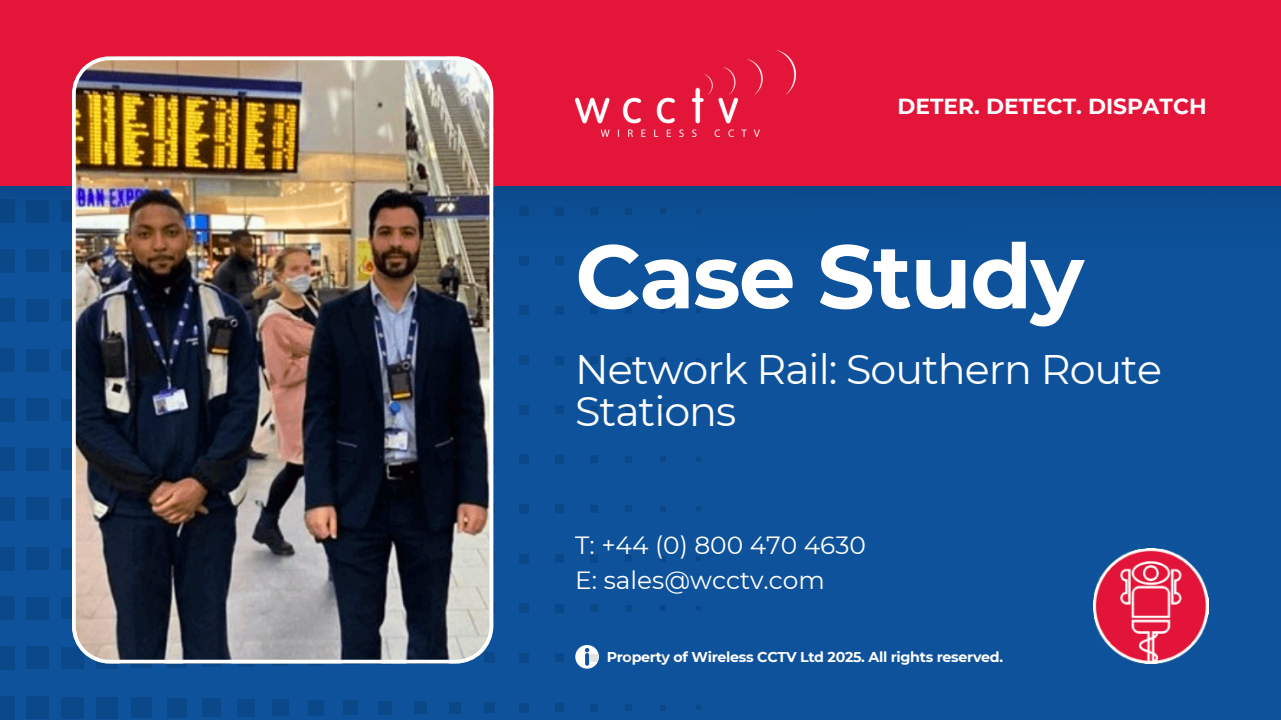
<style>
.page{position:relative;width:1281px;height:720px;background:#fff}
.page>*{position:absolute;margin:0;border:0;box-sizing:border-box;transform-origin:0 0}
.t1{font:700 89.88px "Montserrat";letter-spacing:-.02em;color:#fff}
.t2{font:41.25px/42.2px "Montserrat";letter-spacing:-.025em;color:#fff}
.t3{font:24.88px/34.8px "Montserrat";color:#fff}
.t4{font:700 21.75px "Montserrat";color:#fff}
.t5{font:700 14.25px "Montserrat";letter-spacing:-.02em;color:#fff}
</style>
<div class="page">
<div style="left:0;top:170px;width:1281px;height:550px;background:#0d529b"></div>
<img style="left:0;top:185px;width:1281px;height:74px">
<svg style="left:575px;top:645px;width:23px;height:23px"></svg>
<div style="left:0;top:696px;width:15px;height:24px;background:#0b4889"></div>
<div style="left:26px;top:696px;width:23px;height:23px;background:#0b4889"></div>
<div style="left:61px;top:697px;width:22px;height:22px;background:#0b4889"></div>
<div style="left:96px;top:697px;width:22px;height:21px;background:#0b4889"></div>
<div style="left:132px;top:698px;width:20px;height:20px;background:#0b4889"></div>
<div style="left:167px;top:698px;width:19px;height:19px;background:#0b4889"></div>
<div style="left:202px;top:698px;width:18px;height:19px;background:#0b4889"></div>
<div style="left:237px;top:699px;width:18px;height:17px;background:#0b4889"></div>
<div style="left:273px;top:699px;width:16px;height:17px;background:#0b4889"></div>
<div style="left:308px;top:700px;width:15px;height:15px;background:#0b4889"></div>
<div style="left:343px;top:700px;width:15px;height:15px;background:#0b4889"></div>
<div style="left:378px;top:701px;width:14px;height:13px;background:#0b4889"></div>
<div style="left:414px;top:701px;width:12px;height:13px;background:#0b4889"></div>
<div style="left:449px;top:702px;width:11px;height:11px;background:#0b4889"></div>
<div style="left:484px;top:702px;width:11px;height:11px;background:#0b4889"></div>
<div style="left:519px;top:703px;width:10px;height:9px;background:#0b4889"></div>
<div style="left:555px;top:703px;width:8px;height:9px;background:#0b4889"></div>
<div style="left:590px;top:704px;width:8px;height:7px;background:#0b4889"></div>
<div style="left:625px;top:704px;width:7px;height:7px;background:#0b4889"></div>
<svg style="left:660px;top:705px;width:6px;height:6px"></svg>
<svg style="left:696px;top:705px;width:5px;height:5px"></svg>
<div style="left:0;top:646px;width:15px;height:24px;background:#0b4889"></div>
<div style="left:26px;top:646px;width:23px;height:23px;background:#0b4889"></div>
<div style="left:61px;top:647px;width:22px;height:22px;background:#0b4889"></div>
<svg style="left:96px;top:663px;width:22px;height:5px"></svg>
<div style="left:132px;top:648px;width:20px;height:20px;background:linear-gradient(to right,#0b4889,#0b4889)"></div>
<svg style="left:167px;top:663px;width:19px;height:5px"></svg>
<svg style="left:202px;top:663px;width:18px;height:4px"></svg>
<svg style="left:237px;top:663px;width:18px;height:4px"></svg>
<svg style="left:273px;top:663px;width:16px;height:3px"></svg>
<svg style="left:308px;top:663px;width:15px;height:3px"></svg>
<div style="left:343px;top:651px;width:15px;height:14px;background:#8194a9"></div>
<svg style="left:378px;top:663px;width:14px;height:2px"></svg>
<div style="left:414px;top:652px;width:12px;height:12px;background:#8093a8"></div>
<div style="left:484px;top:653px;width:11px;height:10px;background:#0b4889"></div>
<div style="left:519px;top:653px;width:10px;height:10px;background:#0b4889"></div>
<div style="left:555px;top:654px;width:8px;height:8px;background:#0b4889"></div>
<div style="left:590px;top:654px;width:8px;height:8px;background:#e3e3e3"></div>
<div style="left:625px;top:655px;width:7px;height:6px;background:#0b4889"></div>
<svg style="left:660px;top:655px;width:6px;height:6px"></svg>
<svg style="left:696px;top:655px;width:5px;height:5px"></svg>
<div style="left:0;top:596px;width:15px;height:24px;background:#0b4889"></div>
<div style="left:26px;top:597px;width:23px;height:23px;background:#0b4889"></div>
<div style="left:61px;top:597px;width:22px;height:22px;background:#0b4889"></div>
<div style="left:484px;top:603px;width:11px;height:11px;background:#6f91b3"></div>
<div style="left:519px;top:603px;width:10px;height:10px;background:#0b4889"></div>
<div style="left:555px;top:604px;width:8px;height:9px;background:#0b4889"></div>
<div style="left:590px;top:604px;width:8px;height:8px;background:#0b4889"></div>
<div style="left:625px;top:605px;width:7px;height:7px;background:#0b4889"></div>
<svg style="left:660px;top:605px;width:6px;height:6px"></svg>
<svg style="left:696px;top:606px;width:5px;height:5px"></svg>
<div style="left:0;top:547px;width:15px;height:24px;background:#0b4889"></div>
<div style="left:26px;top:547px;width:23px;height:23px;background:#0b4889"></div>
<div style="left:61px;top:548px;width:22px;height:22px;background:#0b4889"></div>
<div style="left:484px;top:553px;width:11px;height:11px;background:#6f91b3"></div>
<div style="left:519px;top:554px;width:10px;height:9px;background:#0b4889"></div>
<div style="left:555px;top:554px;width:8px;height:9px;background:#0b4889"></div>
<div style="left:590px;top:555px;width:8px;height:8px;background:#0b4889"></div>
<div style="left:625px;top:555px;width:7px;height:7px;background:#0b4889"></div>
<svg style="left:660px;top:556px;width:6px;height:6px"></svg>
<svg style="left:696px;top:556px;width:5px;height:5px"></svg>
<div style="left:0;top:497px;width:15px;height:24px;background:#0b4889"></div>
<div style="left:26px;top:497px;width:23px;height:23px;background:#0b4889"></div>
<div style="left:61px;top:498px;width:22px;height:22px;background:#0b4889"></div>
<div style="left:484px;top:504px;width:11px;height:10px;background:#7092b4"></div>
<div style="left:519px;top:504px;width:10px;height:10px;background:#0b4889"></div>
<div style="left:555px;top:505px;width:8px;height:8px;background:#0b4889"></div>
<div style="left:590px;top:505px;width:8px;height:8px;background:#0b4889"></div>
<div style="left:625px;top:506px;width:7px;height:6px;background:#0b4889"></div>
<svg style="left:660px;top:506px;width:6px;height:6px"></svg>
<svg style="left:696px;top:506px;width:5px;height:5px"></svg>
<div style="left:0;top:447px;width:15px;height:24px;background:#0b4889"></div>
<div style="left:26px;top:448px;width:23px;height:23px;background:#0b4889"></div>
<div style="left:61px;top:448px;width:22px;height:22px;background:#0b4889"></div>
<div style="left:484px;top:454px;width:11px;height:11px;background:#7193b4"></div>
<div style="left:519px;top:454px;width:10px;height:10px;background:#0b4889"></div>
<div style="left:555px;top:455px;width:8px;height:9px;background:#0b4889"></div>
<div style="left:590px;top:455px;width:8px;height:8px;background:#0b4889"></div>
<div style="left:625px;top:456px;width:7px;height:7px;background:#0b4889"></div>
<svg style="left:660px;top:456px;width:6px;height:6px"></svg>
<svg style="left:696px;top:457px;width:5px;height:5px"></svg>
<div style="left:0;top:398px;width:15px;height:24px;background:#0b4889"></div>
<div style="left:26px;top:398px;width:23px;height:23px;background:#0b4889"></div>
<div style="left:61px;top:399px;width:22px;height:22px;background:#0b4889"></div>
<div style="left:484px;top:404px;width:11px;height:11px;background:#7091b2"></div>
<div style="left:519px;top:405px;width:10px;height:10px;background:#0b4889"></div>
<div style="left:555px;top:405px;width:8px;height:9px;background:#0b4889"></div>
<div style="left:590px;top:406px;width:8px;height:8px;background:#0b4889"></div>
<div style="left:625px;top:406px;width:7px;height:7px;background:#0b4889"></div>
<svg style="left:660px;top:407px;width:6px;height:6px"></svg>
<svg style="left:696px;top:407px;width:5px;height:5px"></svg>
<div style="left:0;top:348px;width:15px;height:24px;background:#0b4889"></div>
<div style="left:26px;top:349px;width:23px;height:22px;background:#0b4889"></div>
<div style="left:61px;top:349px;width:22px;height:22px;background:#0b4889"></div>
<div style="left:484px;top:355px;width:11px;height:10px;background:#6c8dad"></div>
<div style="left:519px;top:355px;width:10px;height:10px;background:#0b4889"></div>
<div style="left:555px;top:356px;width:8px;height:8px;background:#0b4889"></div>
<div style="left:590px;top:356px;width:8px;height:8px;background:#0b4889"></div>
<div style="left:625px;top:357px;width:7px;height:6px;background:#0b4889"></div>
<svg style="left:660px;top:357px;width:6px;height:6px"></svg>
<svg style="left:696px;top:358px;width:5px;height:4px"></svg>
<div style="left:0;top:298px;width:15px;height:24px;background:#0b4889"></div>
<div style="left:26px;top:299px;width:23px;height:23px;background:#0b4889"></div>
<div style="left:61px;top:299px;width:22px;height:22px;background:#0b4889"></div>
<div style="left:484px;top:305px;width:11px;height:11px;background:#5c7897"></div>
<div style="left:519px;top:305px;width:10px;height:10px;background:#0b4889"></div>
<div style="left:555px;top:306px;width:8px;height:9px;background:#0b4889"></div>
<div style="left:590px;top:306px;width:8px;height:8px;background:#0b4889"></div>
<div style="left:625px;top:307px;width:7px;height:7px;background:#0b4889"></div>
<svg style="left:660px;top:307px;width:6px;height:6px"></svg>
<svg style="left:696px;top:308px;width:5px;height:5px"></svg>
<div style="left:0;top:249px;width:15px;height:24px;background:#0b4889"></div>
<div style="left:26px;top:249px;width:23px;height:23px;background:#0b4889"></div>
<div style="left:61px;top:250px;width:22px;height:22px;background:#0b4889"></div>
<div style="left:484px;top:255px;width:11px;height:11px;background:#516f91"></div>
<div style="left:519px;top:256px;width:10px;height:10px;background:#0b4889"></div>
<div style="left:555px;top:256px;width:8px;height:9px;background:#0b4889"></div>
<div style="left:590px;top:257px;width:8px;height:8px;background:#0b4889"></div>
<div style="left:625px;top:257px;width:7px;height:7px;background:#0b4889"></div>
<svg style="left:660px;top:258px;width:6px;height:6px"></svg>
<svg style="left:696px;top:258px;width:5px;height:5px"></svg>
<div style="left:0;top:199px;width:15px;height:24px;background:#0a4582"></div>
<div style="left:26px;top:200px;width:23px;height:23px;background:#0a4582"></div>
<div style="left:61px;top:200px;width:22px;height:22px;background:#0a4582"></div>
<svg style="left:493px;top:206px;width:2px;height:10px"></svg>
<div style="left:519px;top:206px;width:10px;height:10px;background:#0a4582"></div>
<div style="left:555px;top:207px;width:8px;height:8px;background:#0a4582"></div>
<div style="left:590px;top:207px;width:8px;height:8px;background:#0a4582"></div>
<div style="left:625px;top:208px;width:7px;height:6px;background:#0a4582"></div>
<svg style="left:660px;top:208px;width:6px;height:6px"></svg>
<svg style="left:696px;top:209px;width:5px;height:5px"></svg>
<div style="left:0;top:0;width:1281px;height:185px;background:#e31539"></div>
<img style="left:575px;top:51px;width:220px;height:86px">
<img style="left:1093px;top:548px;width:115px;height:115px">
<img style="left:72px;top:57px;width:421px;height:606px">
<h1 class="t4" style="left:897px;top:93px;width:310px">DETER. DETECT. DISPATCH</h1>
<p class="t1" style="left:575px;top:221px;width:510px">Case Study</p>
<p class="t2" style="left:575px;top:348px;width:588px">Network Rail: Southern Route<br>Stations</p>
<h4 class="t3" style="left:575px;top:528px;width:292px">T: +44 (0) 800 470 4630<br>E: sales@wcctv.com</h4>
<p class="t5" style="left:607px;top:648px;width:398px">Property of Wireless CCTV Ltd 2025. All rights reserved.</p>
</div>
